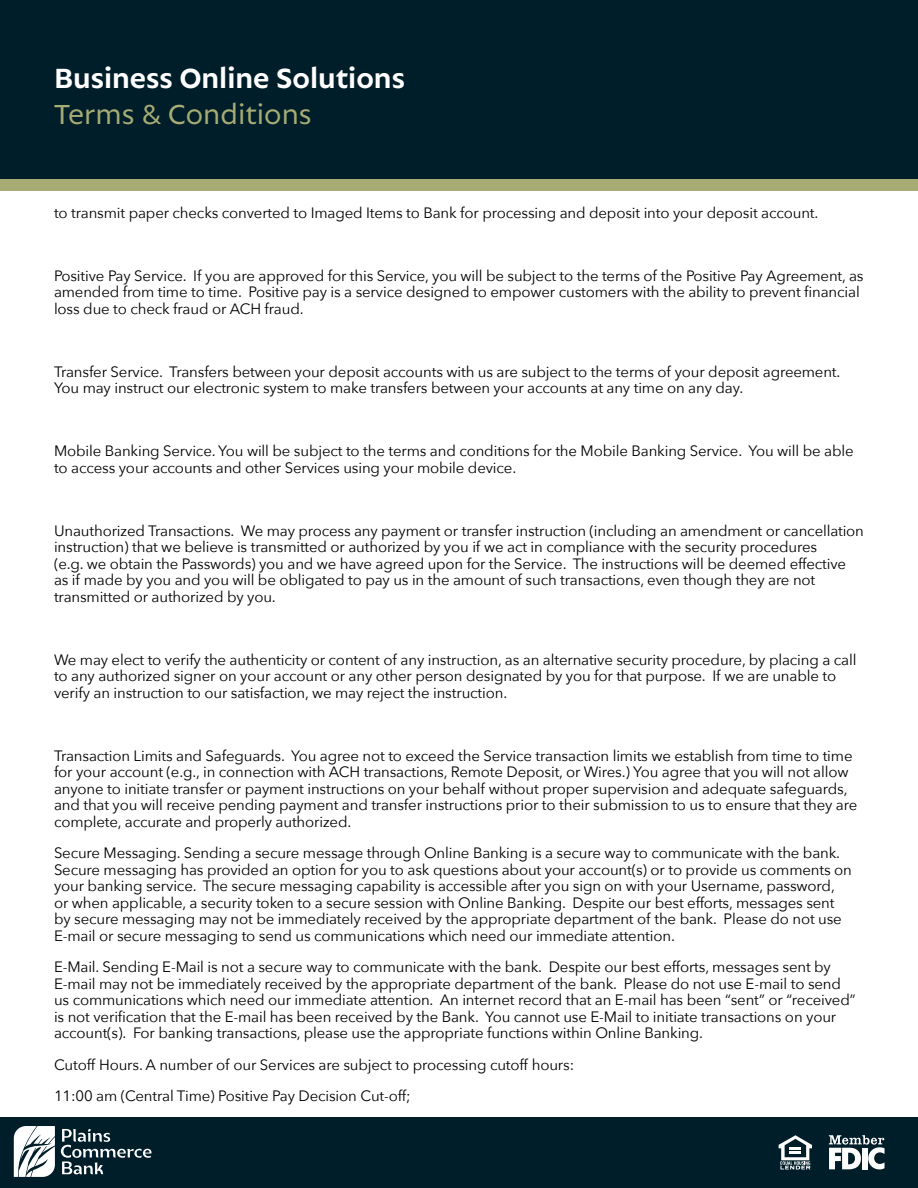
<style>
.page{position:relative;width:918px;height:1188px;background:#fff}
.page>*{position:absolute;margin:0;border:0;box-sizing:border-box;transform-origin:0 0}
.t1{font:700 30px "Autor";color:#fff}
.t2{font:30px "Autor";color:#a6ac74}
.t3{font:15px/16.5px "Avenir Next";letter-spacing:-.01em;color:#000}
</style>
<div class="page">
<div style="left:0;top:0;width:918px;height:191px;background:#001e29"></div>
<div style="left:0;top:1117px;width:918px;height:71px;background:#001e29"></div>
<svg style="left:829px;top:1135px;width:56px;height:34px"></svg>
<div style="left:862px;top:1148px;width:6px;height:21px;background:#fff"></div>
<svg style="left:779px;top:1135px;width:33px;height:34px"></svg>
<svg style="left:14px;top:1126px;width:41px;height:51px;background:#cbd1d3"></svg>
<svg style="left:61px;top:1129px;width:90px;height:45px"></svg>
<h1 class="t1" style="left:54px;top:60px;width:353px">Business Online Solutions</h1>
<h1 class="t2" style="left:54px;top:96px;width:259px">Terms &amp; Conditions</h1>
<p class="t3" style="left:54px;top:203px;width:766px">to transmit paper checks converted to Imaged Items to Bank for processing and deposit into your deposit account.</p>
<p class="t3" style="left:54px;top:266px;width:811px">Positive Pay Service. If you are approved for this Service, you will be subject to the terms of the Positive Pay Agreement, as amended from time to time. Positive pay is a service designed to empower customers with the ability to prevent financial loss due to check fraud or ACH fraud.</p>
<p class="t3" style="left:54px;top:362px;width:788px">Transfer Service. Transfers between your deposit accounts with us are subject to the terms of your deposit agreement.<br>You may instruct our electronic system to make transfers between your accounts at any time on any day.</p>
<p class="t3" style="left:54px;top:442px;width:801px">Mobile Banking Service. You will be subject to the terms and conditions for the Mobile Banking Service. You will be able to access your accounts and other Services using your mobile device.</p>
<p class="t3" style="left:54px;top:521px;width:812px">Unauthorized Transactions. We may process any payment or transfer instruction (including an amendment or cancellation instruction) that we believe is transmitted or authorized by you if we act in compliance with the security procedures<br>(e.g. we obtain the Passwords) you and we have agreed upon for the Service. The instructions will be deemed effective as if made by you and you will be obligated to pay us in the amount of such transactions, even though they are not transmitted or authorized by you.</p>
<p class="t3" style="left:54px;top:650px;width:804px">We may elect to verify the authenticity or content of any instruction, as an alternative security procedure, by placing a call to any authorized signer on your account or any other person designated by you for that purpose. If we are unable to verify an instruction to our satisfaction, we may reject the instruction.</p>
<p class="t3" style="left:54px;top:746px;width:805px">Transaction Limits and Safeguards. You agree not to exceed the Service transaction limits we establish from time to time for your account (e.g., in connection with ACH transactions, Remote Deposit, or Wires.) You agree that you will not allow anyone to initiate transfer or payment instructions on your behalf without proper supervision and adequate safeguards, and that you will receive pending payment and transfer instructions prior to their submission to us to ensure that they are complete, accurate and properly authorized.</p>
<p class="t3" style="left:54px;top:844px;width:799px">Secure Messaging. Sending a secure message through Online Banking is a secure way to communicate with the bank.<br>Secure messaging has provided an option for you to ask questions about your account(s) or to provide us comments on your banking service. The secure messaging capability is accessible after you sign on with your Username, password, or when applicable, a security token to a secure session with Online Banking. Despite our best efforts, messages sent by secure messaging may not be immediately received by the appropriate department of the bank. Please do not use E-mail or secure messaging to send us communications which need our immediate attention.</p>
<p class="t3" style="left:54px;top:958px;width:803px">E-Mail. Sending E-Mail is not a secure way to communicate with the bank. Despite our best efforts, messages sent by E-mail may not be immediately received by the appropriate department of the bank. Please do not use E-mail to send us communications which need our immediate attention. An internet record that an E-mail has been “sent” or “received” is not verification that the E-mail has been received by the Bank. You cannot use E-Mail to initiate transactions on your account(s). For banking transactions, please use the appropriate functions within Online Banking.</p>
<p class="t3" style="left:54px;top:1055px;width:522px">Cutoff Hours. A number of our Services are subject to processing cutoff hours:</p>
<p class="t3" style="left:54px;top:1087px;width:358px">11:00 am (Central Time) Positive Pay Decision Cut-off;</p>
</div>
